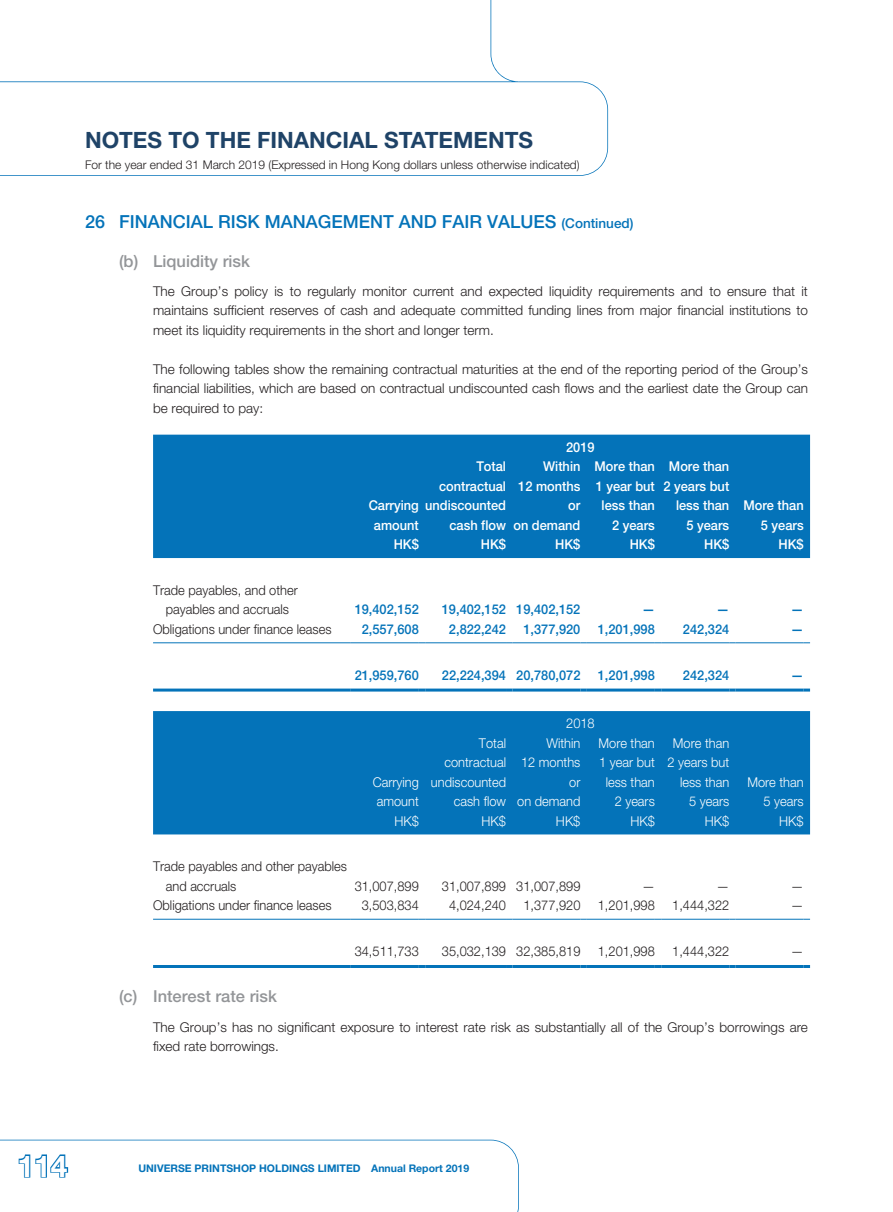
<style>
.page{position:relative;width:893px;height:1212px;background:#fff}
.page>*{position:absolute;margin:0;border:0;box-sizing:border-box;transform-origin:0 0}
.t1{font:700 30px "Helvetica Neue LT Std";color:#fff}
.t2{font:700 22.5px "Helvetica Neue LT Std";color:#1f4367}
.t3{font:500 18px "Helvetica Neue LT Std";color:#0473b9}
.t4{font:500 16.5px "Helvetica Neue LT Std";color:#939598}
.t5{font:300 13.5px/19.5px "Helvetica Neue LT Std";color:#231f20;text-align:justify}
.t6{font:300 13.5px/19.5px "Helvetica Neue LT Std";color:#231f20;text-align:center;scale:.95 1}
.t7{font:500 13.5px/19.5px "Helvetica Neue LT Std";color:#fff;text-align:right;scale:.95 1}
.t8{font:300 13.5px/19.5px "Helvetica Neue LT Std";color:#fff;text-align:right;scale:.95 1}
.t9{font:500 13.5px "Helvetica Neue LT Std";color:#0473b9;scale:.95 1}
.t10{font:300 12px "Helvetica Neue LT Std";color:#231f20}
.t11{font:700 10.5px "Helvetica Neue LT Std";color:#0473b9}
.s1{font-size:13.5px}
</style>
<div class="page">
<svg style="left:0;top:81px;width:608px;height:95px"></svg>
<svg style="left:153px;top:435px;width:657px;height:399px;fill:#0473b9"></svg>
<hr style="left:153px;top:688px;width:198px;height:3px;background:#0473b9">
<hr style="left:351px;top:688px;width:68px;height:3px;background:#0473b9">
<svg style="left:419px;top:688px;width:6px;height:3px"></svg>
<hr style="left:425px;top:688px;width:81px;height:3px;background:#0473b9">
<svg style="left:506px;top:688px;width:6px;height:3px"></svg>
<hr style="left:512px;top:688px;width:68px;height:3px;background:#0473b9">
<svg style="left:580px;top:688px;width:7px;height:3px"></svg>
<hr style="left:587px;top:688px;width:68px;height:3px;background:#0473b9">
<svg style="left:655px;top:688px;width:6px;height:3px"></svg>
<hr style="left:661px;top:688px;width:68px;height:3px;background:#0473b9">
<svg style="left:729px;top:688px;width:7px;height:3px"></svg>
<hr style="left:736px;top:688px;width:68px;height:3px;background:#0473b9">
<svg style="left:804px;top:688px;width:6px;height:3px"></svg>
<hr style="left:153px;top:642px;width:198px;height:1px;background:#0473b9">
<hr style="left:351px;top:642px;width:68px;height:1px;background:#0473b9">
<hr style="left:425px;top:642px;width:81px;height:1px;background:#0473b9">
<hr style="left:512px;top:642px;width:68px;height:1px;background:#0473b9">
<hr style="left:587px;top:642px;width:68px;height:1px;background:#0473b9">
<hr style="left:661px;top:642px;width:68px;height:1px;background:#0473b9">
<hr style="left:736px;top:642px;width:68px;height:1px;background:#0473b9">
<hr style="left:153px;top:965px;width:198px;height:3px;background:#0473b9">
<hr style="left:351px;top:965px;width:68px;height:3px;background:#0473b9">
<svg style="left:419px;top:965px;width:6px;height:3px"></svg>
<hr style="left:425px;top:965px;width:81px;height:3px;background:#0473b9">
<svg style="left:506px;top:965px;width:6px;height:3px"></svg>
<hr style="left:512px;top:965px;width:68px;height:3px;background:#0473b9">
<svg style="left:580px;top:965px;width:7px;height:3px"></svg>
<hr style="left:587px;top:965px;width:68px;height:3px;background:#0473b9">
<svg style="left:655px;top:965px;width:6px;height:3px"></svg>
<hr style="left:661px;top:965px;width:68px;height:3px;background:#0473b9">
<svg style="left:729px;top:965px;width:7px;height:3px"></svg>
<hr style="left:736px;top:965px;width:68px;height:3px;background:#0473b9">
<svg style="left:804px;top:965px;width:6px;height:3px"></svg>
<hr style="left:153px;top:919px;width:198px;height:1px;background:#0473b9">
<hr style="left:351px;top:919px;width:68px;height:1px;background:#0473b9">
<hr style="left:425px;top:919px;width:81px;height:1px;background:#0473b9">
<hr style="left:512px;top:919px;width:68px;height:1px;background:#0473b9">
<hr style="left:587px;top:919px;width:68px;height:1px;background:#0473b9">
<hr style="left:661px;top:919px;width:68px;height:1px;background:#0473b9">
<hr style="left:736px;top:919px;width:68px;height:1px;background:#0473b9">
<svg style="left:0;top:0;width:519px;height:82px"></svg>
<svg style="left:0;top:1140px;width:519px;height:72px"></svg>
<h2 class="t2" style="left:85px;top:126px;width:449px">NOTES TO THE FINANCIAL STATEMENTS</h2>
<p class="t10" style="left:85px;top:157px;width:496px">For the year ended 31 March 2019 (Expressed in Hong Kong dollars unless otherwise indicated)</p>
<h3 class="t3" style="left:85px;top:210px;width:550px">26 FINANCIAL RISK MANAGEMENT AND FAIR VALUES <span class="s1">(Continued)</span></h3>
<p class="t4" style="left:119px;top:251px;width:132px">(b) Liquidity risk</p>
<p class="t5" style="left:153px;top:281px;width:656px">The Group’s policy is to regularly monitor current and expected liquidity requirements and to ensure that it maintains sufficient reserves of cash and adequate committed funding lines from major financial institutions to meet its liquidity requirements in the short and longer term.</p>
<p class="t5" style="left:153px;top:359px;width:656px">The following tables show the remaining contractual maturities at the end of the reporting period of the Group’s financial liabilities, which are based on contractual undiscounted cash flows and the earliest date the Group can be required to pay:</p>
<p class="t7" style="left:566px;top:437px;width:32px">2019</p>
<p class="t7" style="left:425px;top:457px;width:87px">Total contractual undiscounted cash flow</p>
<p class="t7" style="left:513px;top:457px;width:72px">Within<br>12 months or<br>on demand</p>
<p class="t7" style="left:594px;top:457px;width:65px">More than<br>1 year but less than<br>2 years</p>
<p class="t7" style="left:663px;top:457px;width:71px">More than<br>2 years but less than<br>5 years</p>
<p class="t7" style="left:369px;top:496px;width:54px;text-align:center">Carrying amount</p>
<p class="t7" style="left:743px;top:496px;width:65px">More than<br>5 years</p>
<p class="t6" style="left:153px;top:580px;width:154px">Trade payables, and other payables and accruals</p>
<p class="t7" style="left:394px;top:535px;width:28px">HK$</p>
<p class="t7" style="left:481px;top:535px;width:28px">HK$</p>
<p class="t7" style="left:555px;top:535px;width:28px">HK$</p>
<p class="t7" style="left:630px;top:535px;width:28px">HK$</p>
<p class="t7" style="left:704px;top:535px;width:28px">HK$</p>
<p class="t7" style="left:778px;top:535px;width:28px">HK$</p>
<p class="t9" style="left:355px;top:601px;width:69px">19,402,152</p>
<p class="t9" style="left:442px;top:601px;width:147px">19,402,152 19,402,152</p>
<p class="t9" style="left:642px;top:601px;width:15px">—</p>
<p class="t9" style="left:716px;top:601px;width:15px">—</p>
<p class="t9" style="left:791px;top:601px;width:15px">—</p>
<p class="t6" style="left:153px;top:619px;width:189px">Obligations under finance leases</p>
<p class="t9" style="left:362px;top:621px;width:62px">2,557,608</p>
<p class="t9" style="left:449px;top:621px;width:62px">2,822,242</p>
<p class="t9" style="left:523px;top:621px;width:62px">1,377,920</p>
<p class="t9" style="left:598px;top:621px;width:62px">1,201,998</p>
<p class="t9" style="left:683px;top:621px;width:50px">242,324</p>
<p class="t9" style="left:791px;top:621px;width:15px">—</p>
<p class="t9" style="left:355px;top:667px;width:69px">21,959,760</p>
<p class="t9" style="left:442px;top:667px;width:147px">22,224,394 20,780,072</p>
<p class="t9" style="left:598px;top:667px;width:62px">1,201,998</p>
<p class="t9" style="left:683px;top:667px;width:50px">242,324</p>
<p class="t9" style="left:791px;top:667px;width:15px">—</p>
<p class="t8" style="left:566px;top:713px;width:32px">2018</p>
<p class="t8" style="left:373px;top:772px;width:50px;text-align:center">Carrying amount</p>
<p class="t8" style="left:431px;top:733px;width:81px">Total contractual undiscounted cash flow</p>
<p class="t8" style="left:517px;top:733px;width:68px">Within<br>12 months or<br>on demand</p>
<p class="t8" style="left:599px;top:733px;width:61px">More than<br>1 year but less than<br>2 years</p>
<p class="t8" style="left:667px;top:733px;width:67px">More than<br>2 years but less than<br>5 years</p>
<p class="t8" style="left:747px;top:772px;width:61px">More than<br>5 years</p>
<p class="t8" style="left:394px;top:811px;width:27px">HK$</p>
<p class="t8" style="left:482px;top:811px;width:27px">HK$</p>
<p class="t8" style="left:556px;top:811px;width:27px">HK$</p>
<p class="t8" style="left:630px;top:811px;width:27px">HK$</p>
<p class="t8" style="left:705px;top:811px;width:27px">HK$</p>
<p class="t8" style="left:779px;top:811px;width:27px">HK$</p>
<p class="t6" style="left:166px;top:856px;width:192px;text-align:left;text-indent:-13px">Trade payables and other payables and accruals</p>
<p class="t6" style="left:355px;top:876px;width:69px">31,007,899</p>
<p class="t6" style="left:442px;top:876px;width:147px">31,007,899 31,007,899</p>
<p class="t6" style="left:642px;top:876px;width:15px">—</p>
<p class="t6" style="left:716px;top:876px;width:15px">—</p>
<p class="t6" style="left:791px;top:876px;width:15px">—</p>
<p class="t6" style="left:153px;top:895px;width:189px">Obligations under finance leases</p>
<p class="t6" style="left:362px;top:895px;width:62px">3,503,834</p>
<p class="t6" style="left:449px;top:895px;width:62px">4,024,240</p>
<p class="t6" style="left:523px;top:895px;width:62px">1,377,920</p>
<p class="t6" style="left:598px;top:895px;width:62px">1,201,998</p>
<p class="t6" style="left:672px;top:895px;width:62px">1,444,322</p>
<p class="t6" style="left:791px;top:895px;width:15px">—</p>
<p class="t6" style="left:355px;top:941px;width:69px">34,511,733</p>
<p class="t6" style="left:442px;top:941px;width:147px">35,032,139 32,385,819</p>
<p class="t6" style="left:598px;top:941px;width:62px">1,201,998</p>
<p class="t6" style="left:672px;top:941px;width:62px">1,444,322</p>
<p class="t6" style="left:791px;top:941px;width:15px">—</p>
<p class="t4" style="left:119px;top:987px;width:159px">(c) Interest rate risk</p>
<p class="t5" style="left:153px;top:1017px;width:656px">The Group’s has no significant exposure to interest rate risk as substantially all of the Group’s borrowings are fixed rate borrowings.</p>
<h1 class="t1" style="left:17px;top:1147px;width:52px">114</h1>
<p class="t11" style="left:138px;top:1161px;width:332px">UNIVERSE PRINTSHOP HOLDINGS LIMITED Annual Report 2019</p>
</div>
